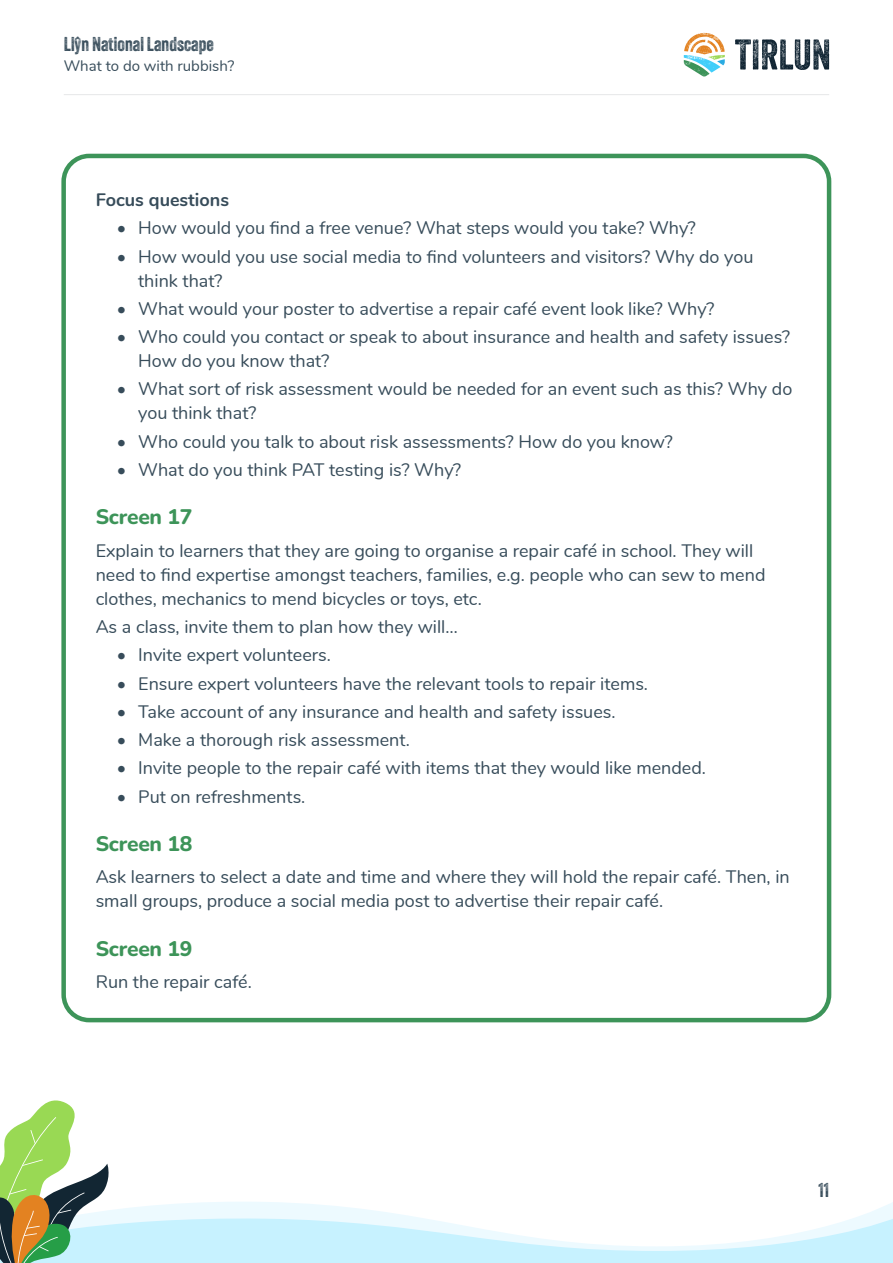
<style>
.page{position:relative;width:893px;height:1263px;background:#fff}
.page>*{position:absolute;margin:0;border:0;box-sizing:border-box;transform-origin:0 0}
.Page_section_heading{font:800 21px "Nunito";letter-spacing:-.01em;color:#3d9459}
.t1{font:19.5px "Veneer Two";color:#374c5a}
.Body_text{font:18px/24px "Nunito";color:#374c5a}
.Body_text-2{font:700 18px "Nunito";color:#374c5a}
.t2{font:15px "Nunito";color:#374c5a}
</style>
<div class="page">
<svg style="left:735px;top:39px;width:94px;height:31px"></svg>
<svg style="left:684px;top:33px;width:41px;height:44px"></svg>
<hr style="left:64px;top:94px;width:765px;height:1px;background:#e6e7e9">
<svg style="left:0;top:1100px;width:893px;height:163px"></svg>
<div style="left:61px;top:154px;width:770px;height:868px;border:4px solid #3d9459;border-radius:26px"></div>
<p class="t1" style="left:64px;top:32px;width:152px">Llŷn National Landscape</p>
<p class="t2" style="left:64px;top:54px;width:172px">What to do with rubbish?</p>
<p class="Body_text-2" style="left:96px;top:187px;width:135px">Focus questions</p>
<p class="Body_text" style="left:117px;top:215px;width:580px">• How would you find a free venue? What steps would you take? Why?</p>
<p class="Body_text" style="left:138px;top:243px;width:617px;text-indent:-21px">• How would you use social media to find volunteers and visitors? Why do you think that?</p>
<p class="Body_text" style="left:117px;top:296px;width:599px">• What would your poster to advertise a repair café event look like? Why?</p>
<p class="Body_text" style="left:138px;top:324px;width:653px;text-indent:-21px">• Who could you contact or speak to about insurance and health and safety issues?<br>How do you know that?</p>
<p class="Body_text" style="left:138px;top:376px;width:656px;text-indent:-21px">• What sort of risk assessment would be needed for an event such as this? Why do you think that?</p>
<p class="Body_text" style="left:117px;top:428px;width:557px">• Who could you talk to about risk assessments? How do you know?</p>
<p class="Body_text" style="left:117px;top:457px;width:346px">• What do you think PAT testing is? Why?</p>
<p class="Page_section_heading" style="left:96px;top:502px;width:98px">Screen 17</p>
<p class="Body_text" style="left:96px;top:537px;width:671px">Explain to learners that they are going to organise a repair café in school. They will need to find expertise amongst teachers, families, e.g. people who can sew to mend clothes, mechanics to mend bicycles or toys, etc.</p>
<p class="Body_text" style="left:96px;top:614px;width:364px">As a class, invite them to plan how they will…</p>
<p class="Body_text" style="left:117px;top:642px;width:215px">• Invite expert volunteers.</p>
<p class="Body_text" style="left:117px;top:670px;width:533px">• Ensure expert volunteers have the relevant tools to repair items.</p>
<p class="Body_text" style="left:117px;top:698px;width:500px">• Take account of any insurance and health and safety issues.</p>
<p class="Body_text" style="left:117px;top:727px;width:295px">• Make a thorough risk assessment.</p>
<p class="Body_text" style="left:117px;top:755px;width:591px">• Invite people to the repair café with items that they would like mended.</p>
<p class="Body_text" style="left:117px;top:783px;width:190px">• Put on refreshments.</p>
<p class="Page_section_heading" style="left:96px;top:828px;width:98px">Screen 18</p>
<p class="Body_text" style="left:96px;top:864px;width:696px">Ask learners to select a date and time and where they will hold the repair café. Then, in small groups, produce a social media post to advertise their repair café.</p>
<p class="Page_section_heading" style="left:96px;top:933px;width:98px">Screen 19</p>
<p class="Body_text" style="left:96px;top:969px;width:158px">Run the repair café.</p>
<p class="t1" style="left:818px;top:1178px;width:12px">11</p>
</div>
